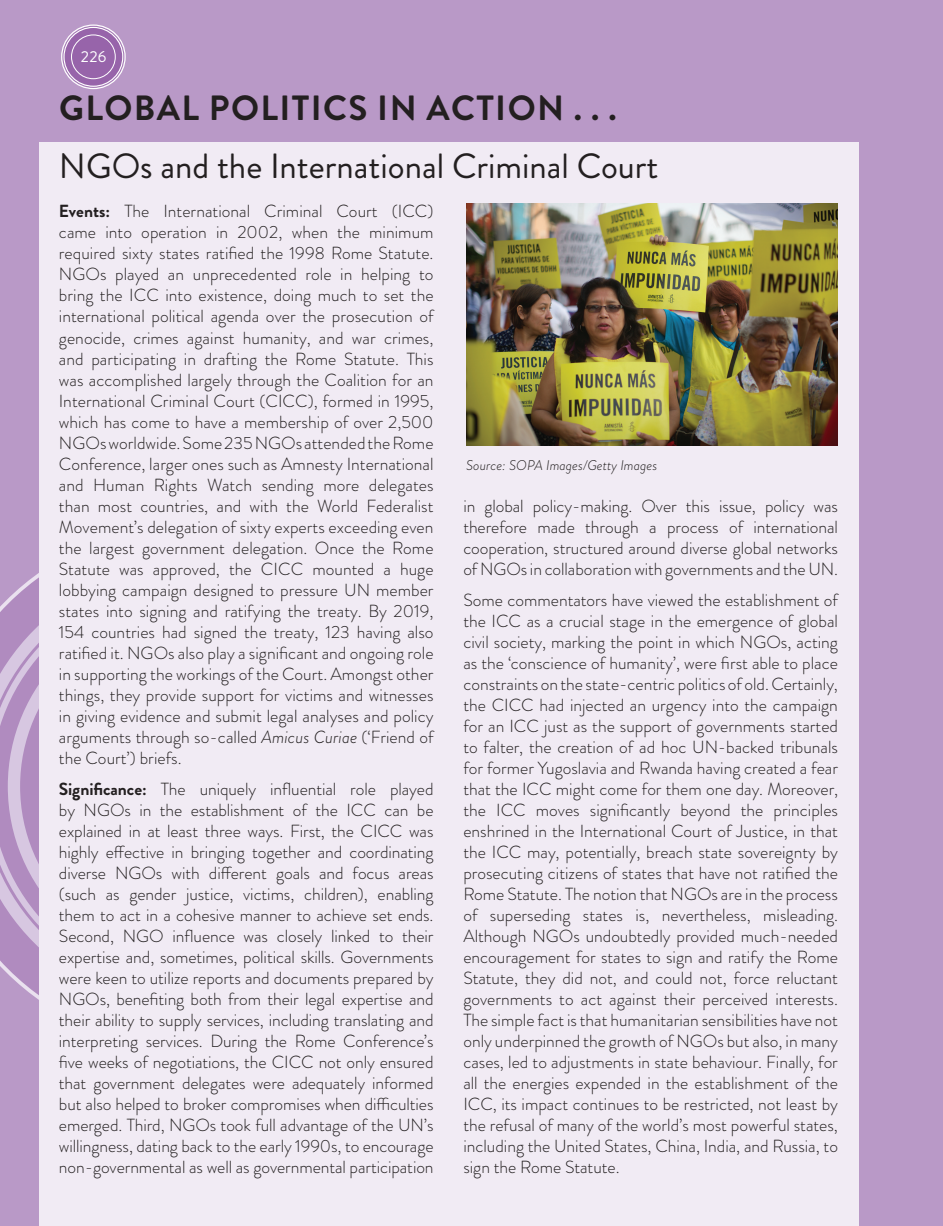
<style>
.page{position:relative;width:943px;height:1226px;background:#fff}
.page>*{position:absolute;margin:0;border:0;box-sizing:border-box;transform-origin:0 0}
.GlobPolAct_title{font:35px "Brandon Grotesque";color:#231f20}
.global_politics_in_a{font:700 35px "Brandon Grotesque";letter-spacing:.04em;color:#231f20}
.Global_Actor_text{font:300 17.5px/21px "Brandon Grotesque";letter-spacing:-.005em;color:#231f20;text-align:justify}
.t1{font:15.75px "Brandon Grotesque";color:#fff}
.figure_source{font:italic 300 14px "Brandon Grotesque";letter-spacing:.005em;color:#231f20}
.s1{font-weight:700}
.s2{font-style:italic}
</style>
<div class="page">
<div style="left:0;top:0;width:943px;height:1225px;background:#b999c7"></div>
<svg style="left:0;top:580px;width:39px;height:412px"></svg>
<svg style="left:14px;top:609px;width:353px;height:353px;fill:#b08bbf"></svg>
<div style="left:39px;top:142px;width:819px;height:1083px;background:#f1ebf4"></div>
<svg style="left:63px;top:26px;width:61px;height:61px"></svg>
<div style="left:61px;top:24px;width:65px;height:65px;border:1px solid #fff;border-radius:50%"></div>
<div style="left:63px;top:27px;width:60px;height:60px;border:1px solid #fff;border-radius:50%"></div>
<div style="left:71px;top:35px;width:44px;height:44px;background:#9764aa;border-radius:50%"></div>
<div style="left:71px;top:34px;width:45px;height:45px;border:1px solid #fff;border-radius:50%"></div>
<img style="left:466px;top:204px;width:372px;height:241px">
<p class="t1" style="left:81px;top:46px;width:27px">226</p>
<p class="global_politics_in_a" style="left:59px;top:84px;width:559px">GLOBAL POLITICS IN ACTION . . .</p>
<p class="GlobPolAct_title" style="left:59px;top:141px;width:601px">NGOs and the International Criminal Court</p>
<p class="Global_Actor_text" style="left:59px;top:201px;width:376px"><span class="s1">Events:</span> The International Criminal Court (ICC) came into operation in 2002, when the minimum required sixty states ratified the 1998 Rome Statute.<br>NGOs played an unprecedented role in helping to bring the ICC into existence, doing much to set the international political agenda over the prosecution of genocide, crimes against humanity, and war crimes, and participating in drafting the Rome Statute. This was accomplished largely through the Coalition for an International Criminal Court (CICC), formed in 1995, which has come to have a membership of over 2,500<br>NGOs worldwide. Some 235 NGOs attended the Rome Conference, larger ones such as Amnesty International and Human Rights Watch sending more delegates than most countries, and with the World Federalist Movement’s delegation of sixty experts exceeding even the largest government delegation. Once the Rome Statute was approved, the CICC mounted a huge lobbying campaign designed to pressure UN member states into signing and ratifying the treaty. By 2019, 154 countries had signed the treaty, 123 having also ratified it. NGOs also play a significant and ongoing role in supporting the workings of the Court. Amongst other things, they provide support for victims and witnesses in giving evidence and submit legal analyses and policy arguments through so-called <span class="s2">Amicus Curiae</span> (‘Friend of the Court’) briefs.</p>
<p class="Global_Actor_text" style="left:59px;top:778px;width:376px"><span class="s1">Significance:</span> The uniquely influential role played by NGOs in the establishment of the ICC can be explained in at least three ways. First, the CICC was highly effective in bringing together and coordinating diverse NGOs with different goals and focus areas (such as gender justice, victims, children), enabling them to act in a cohesive manner to achieve set ends.<br>Second, NGO influence was closely linked to their expertise and, sometimes, political skills. Governments were keen to utilize reports and documents prepared by NGOs, benefiting both from their legal expertise and their ability to supply services, including translating and interpreting services. During the Rome Conference’s five weeks of negotiations, the CICC not only ensured that government delegates were adequately informed but also helped to broker compromises when difficulties emerged. Third, NGOs took full advantage of the UN’s willingness, dating back to the early 1990s, to encourage non-governmental as well as governmental participation</p>
<p class="figure_source" style="left:466px;top:455px;width:192px">Source: SOPA Images/Getty Images</p>
<p class="Global_Actor_text" style="left:463px;top:495px;width:376px">in global policy-making. Over this issue, policy was therefore made through a process of international cooperation, structured around diverse global networks of NGOs in collaboration with governments and the UN.</p>
<p class="Global_Actor_text" style="left:463px;top:589px;width:376px">Some commentators have viewed the establishment of the ICC as a crucial stage in the emergence of global civil society, marking the point in which NGOs, acting as the ‘conscience of humanity’, were first able to place constraints on the state-centric politics of old. Certainly, the CICC had injected an urgency into the campaign for an ICC just as the support of governments started to falter, the creation of ad hoc UN-backed tribunals for former Yugoslavia and Rwanda having created a fear that the ICC might come for them one day. Moreover, the ICC moves significantly beyond the principles enshrined in the International Court of Justice, in that the ICC may, potentially, breach state sovereignty by prosecuting citizens of states that have not ratified the Rome Statute. The notion that NGOs are in the process of superseding states is, nevertheless, misleading.<br>Although NGOs undoubtedly provided much-needed encouragement for states to sign and ratify the Rome Statute, they did not, and could not, force reluctant governments to act against their perceived interests.<br>The simple fact is that humanitarian sensibilities have not only underpinned the growth of NGOs but also, in many cases, led to adjustments in state behaviour. Finally, for all the energies expended in the establishment of the ICC, its impact continues to be restricted, not least by the refusal of many of the world’s most powerful states, including the United States, China, India, and Russia, to sign the Rome Statute.</p>
</div>
